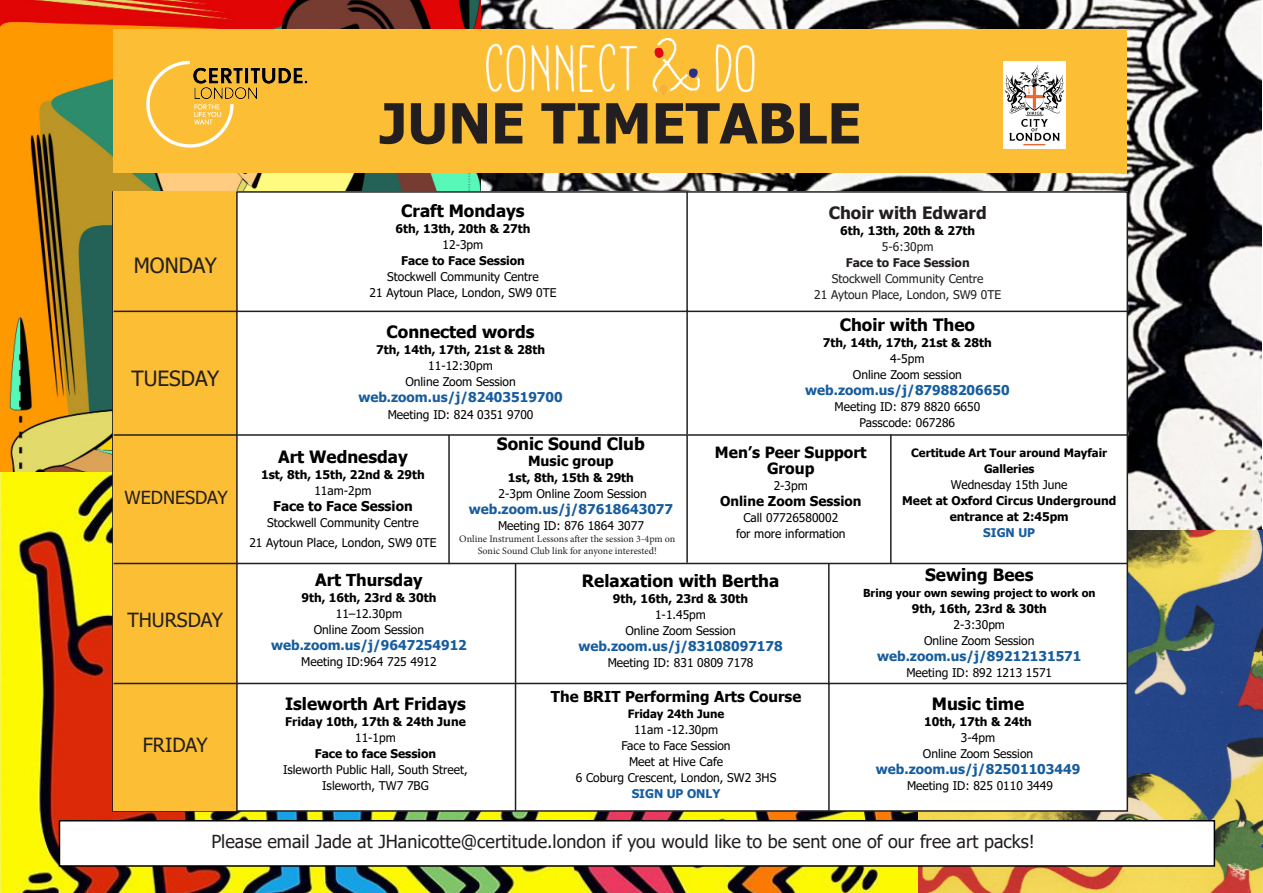
<style>
.page{position:relative;width:1263px;height:893px;background:#fff}
.page>*{position:absolute;margin:0;border:0;box-sizing:border-box;transform-origin:0 0}
.t1{font:700 55.45px "Tahoma";color:#231f20}
.t2{font:21px "Tahoma";color:#231f20}
.t3{font:19.5px "Tahoma";color:#231f20}
.t4{font:18px "Tahoma";color:#231f20}
.t5{font:700 17px "Tahoma";color:#000001}
.t6{font:700 17px "Tahoma";color:#231f20}
.t7{font:700 16.5px "Tahoma";color:#000001}
.t8{font:700 15.5px/16px "Tahoma";color:#000001;text-align:center}
.t9{font:700 15px "Tahoma";color:#000001}
.t10{font:700 14px "Tahoma";color:#000001}
.t11{font:700 13.5px "Tahoma";color:#175d9e}
.t12{font:700 13.5px "Tahoma";color:#000001}
.t13{font:12px/16px "Tahoma";color:#000001;text-align:center}
.t14{font:700 12px/16px "Tahoma";color:#000001;text-align:center}
.t15{font:12px "Tahoma";color:#231f20}
.t16{font:700 12px "Tahoma";color:#231f20}
.t17{font:700 12px "Tahoma";color:#175d9e}
.t18{font:700 11.5px "Tahoma";color:#000001}
.t19{font:700 11px "Tahoma";color:#000001}
.t20{font:10px/12px "Minion Pro";letter-spacing:-.005em;color:#231f20;text-align:center}
.s1{font-size:17px}
.s2{font-weight:400}
</style>
<div class="page">
<img style="left:917px;top:530px;width:346px;height:362px">
<img style="left:0;top:0;width:481px;height:472px">
<img style="left:0;top:472px;width:917px;height:421px">
<img style="left:481px;top:0;width:781px;height:530px">
<div style="left:113px;top:29px;width:1014px;height:144px;background:#fbbe35"></div>
<img style="left:486px;top:39px;width:268px;height:56px">
<img style="left:1003px;top:62px;width:62px;height:86px">
<div style="left:59px;top:820px;width:1156px;height:47px;background:#fff;border:1px solid #000001"></div>
<div style="left:114px;top:192px;width:1014px;height:619px;background:#fff"></div>
<div style="left:114px;top:192px;width:123px;height:619px;background:#fbbe35"></div>
<hr style="left:114px;top:311px;width:1014px;height:1px;background:#231f20">
<hr style="left:114px;top:434px;width:1014px;height:2px;background:#231f20">
<hr style="left:114px;top:563px;width:1014px;height:1px;background:#231f20">
<hr style="left:114px;top:683px;width:1014px;height:1px;background:#231f20">
<hr style="left:686px;top:192px;width:2px;height:119px;background:#231f20">
<hr style="left:236px;top:192px;width:2px;height:619px;background:#231f20">
<hr style="left:448px;top:435px;width:2px;height:129px;background:#231f20">
<hr style="left:515px;top:563px;width:1px;height:121px;background:#231f20">
<hr style="left:515px;top:683px;width:1px;height:128px;background:#231f20">
<hr style="left:686px;top:435px;width:2px;height:128px;background:#231f20">
<img style="left:146px;top:60px;width:88px;height:88px">
<hr style="left:828px;top:683px;width:2px;height:128px;background:#231f20">
<img style="left:193px;top:60px;width:115px;height:40px">
<hr style="left:890px;top:434px;width:1px;height:129px;background:#231f20">
<hr style="left:828px;top:563px;width:1px;height:122px;background:#231f20">
<hr style="left:686px;top:310px;width:2px;height:124px;background:#231f20">
<p class="t1" style="left:379px;top:84px;width:483px">JUNE TIMETABLE</p>
<p class="t2" style="left:134px;top:251px;width:85px">MONDAY</p>
<p class="t2" style="left:131px;top:364px;width:89px">TUESDAY</p>
<p class="t4" style="left:124px;top:486px;width:105px">WEDNESDAY</p>
<p class="t3" style="left:127px;top:607px;width:97px">THURSDAY</p>
<p class="t3" style="left:143px;top:732px;width:66px">FRIDAY</p>
<p class="t5" style="left:401px;top:199px;width:125px">Craft Mondays</p>
<p class="t14" style="left:395px;top:221px;width:137px">6th, 13th, 20th &amp; 27th</p>
<p class="t13" style="left:443px;top:237px;width:42px">12-3pm</p>
<p class="t14" style="left:401px;top:253px;width:125px">Face to Face Session</p>
<p class="t13" style="left:387px;top:269px;width:153px">Stockwell Community Centre</p>
<p class="t13" style="left:369px;top:285px;width:188px">21 Aytoun Place, London, SW9 0TE</p>
<p class="t5" style="left:387px;top:320px;width:149px">Connected words</p>
<p class="t14" style="left:376px;top:342px;width:170px">7th, 14th, 17th, 21st &amp; 28th</p>
<p class="t13" style="left:428px;top:358px;width:66px">11-12:30pm</p>
<p class="t13" style="left:405px;top:374px;width:112px">Online Zoom Session</p>
<p class="t11" style="left:358px;top:388px;width:206px">web.zoom.us/j/82403519700</p>
<p class="t13" style="left:388px;top:407px;width:147px">Meeting ID: 824 0351 9700</p>
<p class="t5" style="left:278px;top:445px;width:131px">Art Wednesday</p>
<p class="t14" style="left:261px;top:468px;width:165px">1st, 8th, 15th, 22nd &amp; 29th</p>
<p class="t13" style="left:314px;top:484px;width:59px">11am-2pm</p>
<p class="t12" style="left:273px;top:497px;width:141px">Face to Face Session</p>
<p class="t13" style="left:267px;top:516px;width:153px">Stockwell Community Centre</p>
<p class="t13" style="left:249px;top:535px;width:188px">21 Aytoun Place, London, SW9 0TE</p>
<p class="t5" style="left:497px;top:432px;width:149px">Sonic Sound Club</p>
<p class="t10" style="left:528px;top:451px;width:87px">Music group</p>
<p class="t14" style="left:508px;top:471px;width:128px">1st, 8th, 15th &amp; 29th</p>
<p class="t13" style="left:498px;top:487px;width:150px">2-3pm Online Zoom Session</p>
<p class="t11" style="left:469px;top:500px;width:206px">web.zoom.us/j/87618643077</p>
<p class="t13" style="left:498px;top:519px;width:147px">Meeting ID: 876 1864 3077</p>
<p class="t20" style="left:459px;top:533px;width:218px">Online Instrument Lessons after the session 3-4pm on<br>Sonic Sound Club link for anyone interested!</p>
<p class="t6" style="left:829px;top:200px;width:159px">Choir with Edward</p>
<p class="t14" style="left:840px;top:223px;width:137px">6th, 13th, 20th &amp; 27th</p>
<p class="t15" style="left:882px;top:238px;width:53px">5-6:30pm</p>
<p class="t16" style="left:846px;top:254px;width:125px">Face to Face Session</p>
<p class="t15" style="left:832px;top:270px;width:153px">Stockwell Community Centre</p>
<p class="t15" style="left:814px;top:286px;width:188px">21 Aytoun Place, London, SW9 0TE</p>
<p class="t5" style="left:840px;top:312px;width:137px">Choir with Theo</p>
<p class="t14" style="left:823px;top:335px;width:170px">7th, 14th, 17th, 21st &amp; 28th</p>
<p class="t13" style="left:890px;top:351px;width:36px">4-5pm</p>
<p class="t13" style="left:853px;top:367px;width:111px">Online Zoom session</p>
<p class="t11" style="left:805px;top:380px;width:206px">web.zoom.us/j/87988206650</p>
<p class="t13" style="left:834px;top:399px;width:147px">Meeting ID: 879 8820 6650</p>
<p class="t13" style="left:860px;top:415px;width:97px">Passcode: 067286</p>
<p class="t8" style="left:715px;top:445px;width:153px">Men’s Peer Support<br>Group</p>
<p class="t13" style="left:774px;top:479px;width:36px">2-3pm</p>
<p class="t12" style="left:720px;top:492px;width:143px">Online Zoom Session</p>
<p class="t13" style="left:736px;top:511px;width:111px">Call 07726580002 for more information</p>
<p class="t18" style="left:911px;top:445px;width:198px">Certitude Art Tour around Mayfair</p>
<p class="t18" style="left:984px;top:461px;width:52px">Galleries</p>
<p class="t13" style="left:951px;top:478px;width:118px">Wednesday 15th June</p>
<p class="t14" style="left:902px;top:493px;width:215px">Meet at Oxford Circus Underground entrance at 2:45pm</p>
<p class="t17" style="left:983px;top:524px;width:53px">SIGN UP</p>
<p class="t7" style="left:315px;top:568px;width:109px"><span class="s1">Art</span> Thursday</p>
<p class="t14" style="left:301px;top:590px;width:137px">9th, 16th, 23rd &amp; 30th</p>
<p class="t13" style="left:336px;top:606px;width:68px">11–12.30pm</p>
<p class="t13" style="left:314px;top:622px;width:112px">Online Zoom Session</p>
<p class="t11" style="left:271px;top:636px;width:197px">web.zoom.us/j/9647254912</p>
<p class="t13" style="left:301px;top:654px;width:137px">Meeting ID:964 725 4912</p>
<p class="t5" style="left:285px;top:692px;width:183px">Isleworth Art Fridays</p>
<p class="t14" style="left:285px;top:714px;width:182px">Friday 10th, 17th &amp; 24th June</p>
<p class="t14" style="left:315px;top:730px;width:123px"><span class="s2">11-1pm<br></span>Face to face Session</p>
<p class="t13" style="left:283px;top:763px;width:186px">Isleworth Public Hall, South Street,<br>Isleworth, TW7 7BG</p>
<p class="t5" style="left:582px;top:568px;width:199px">Relaxation with Bertha</p>
<p class="t14" style="left:613px;top:591px;width:137px">9th, 16th, 23rd &amp; 30th</p>
<p class="t13" style="left:655px;top:607px;width:52px">1-1.45pm</p>
<p class="t13" style="left:625px;top:623px;width:112px">Online Zoom Session</p>
<p class="t11" style="left:578px;top:636px;width:206px">web.zoom.us/j/83108097178</p>
<p class="t13" style="left:608px;top:655px;width:147px">Meeting ID: 831 0809 7178</p>
<p class="t9" style="left:551px;top:686px;width:252px">The BRIT Performing Arts Course</p>
<p class="t18" style="left:628px;top:706px;width:98px">Friday 24th June</p>
<p class="t13" style="left:634px;top:722px;width:86px">11am -12.30pm</p>
<p class="t13" style="left:621px;top:738px;width:111px">Face to Face Session</p>
<p class="t13" style="left:629px;top:754px;width:96px">Meet at Hive Cafe</p>
<p class="t13" style="left:576px;top:770px;width:202px">6 Coburg Crescent, London, SW2 3HS</p>
<p class="t17" style="left:632px;top:785px;width:90px">SIGN UP ONLY</p>
<p class="t5" style="left:925px;top:563px;width:110px">Sewing Bees</p>
<p class="t19" style="left:863px;top:586px;width:234px">Bring your own sewing project to work on</p>
<p class="t14" style="left:912px;top:601px;width:137px">9th, 16th, 23rd &amp; 30th</p>
<p class="t13" style="left:953px;top:618px;width:53px">2-3:30pm</p>
<p class="t13" style="left:924px;top:634px;width:112px">Online Zoom Session</p>
<p class="t11" style="left:877px;top:647px;width:206px">web.zoom.us/j/89212131571</p>
<p class="t13" style="left:906px;top:666px;width:147px">Meeting ID: 892 1213 1571</p>
<p class="t5" style="left:932px;top:692px;width:94px">Music time</p>
<p class="t14" style="left:924px;top:714px;width:109px">10th, 17th &amp; 24th</p>
<p class="t13" style="left:961px;top:730px;width:36px">3-4pm</p>
<p class="t13" style="left:923px;top:746px;width:112px">Online Zoom Session</p>
<p class="t11" style="left:876px;top:760px;width:206px">web.zoom.us/j/82501103449</p>
<p class="t13" style="left:907px;top:778px;width:147px">Meeting ID: 825 0110 3449</p>
<p class="t4" style="left:211px;top:829px;width:825px">Please email Jade at JHanicotte@certitude.london if you would like to be sent one of our free art packs!</p>
</div>
